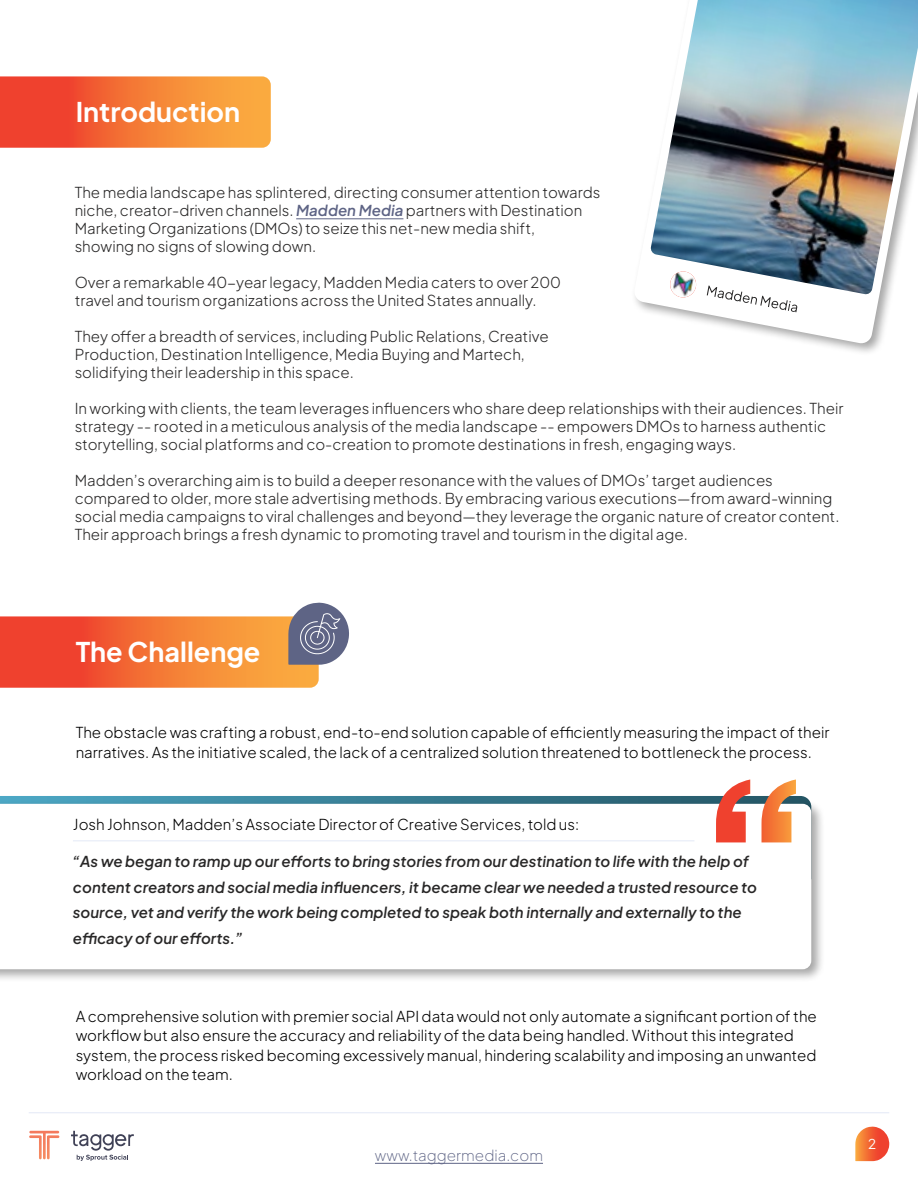
<style>
.page{position:relative;width:918px;height:1188px;background:#fff}
.page>*{position:absolute;margin:0;border:0;box-sizing:border-box;transform-origin:0 0}
.t1{font:700 27px "Plus Jakarta Sans";color:#fff}
.t2{font:300 15px/18px "Plus Jakarta Sans";color:#282727}
.t3{font:300 15px/19.5px "Plus Jakarta Sans";color:#000}
.t4{font:italic 600 15px/25.5px "Plus Jakarta Sans";color:#282727}
.t5{font:200 15px "Plus Jakarta Sans";color:#5e6485}
.t6{font:13.5px "Plus Jakarta Sans";color:#fff}
.s1{font-weight:600;font-style:italic;color:#5e6485}
</style>
<div class="page">
<svg style="left:855px;top:1126px;width:34px;height:35px"></svg>
<hr style="left:375px;top:1163px;width:168px;height:1px;background:#5e6485">
<svg style="left:29px;top:1131px;width:30px;height:28px"></svg>
<svg style="left:71px;top:1131px;width:63px;height:30px"></svg>
<hr style="left:29px;top:1112px;width:860px;height:1px;background:#e3e9f6">
<svg style="left:0;top:76px;width:271px;height:72px;background:#f47538"></svg>
<hr style="left:296px;top:219px;width:107px;height:1px;background:#5e6485">
<div style="left:631px;top:0;width:287px;height:356px;background:#000;opacity:.35"></div>
<svg style="left:633px;top:0;width:285px;height:344px"></svg>
<img style="left:650px;top:0;width:268px;height:295px">
<svg style="left:669px;top:270px;width:28px;height:1px"></svg>
<img style="left:669px;top:271px;width:28px;height:28px">
<svg style="left:0;top:602px;width:349px;height:86px"></svg>
<svg style="left:707px;top:286px;width:90px;height:26px"></svg>
<svg style="left:0;top:796px;width:810px;height:5px;background:#3a8298"></svg>
<div style="left:0;top:801px;width:825px;height:181px;background:#000;opacity:.35"></div>
<svg style="left:0;top:804px;width:811px;height:165px"></svg>
<hr style="left:73px;top:840px;width:621px;height:1px;background:#e3e9f6">
<svg style="left:716px;top:779px;width:80px;height:63px"></svg>
<h1 class="t1" style="left:76px;top:88px;width:166px">Introduction</h1>
<p class="t2" style="left:75px;top:182px;width:527px">The media landscape has splintered, directing consumer attention towards niche, creator-driven channels. <span class="s1">Madden Media</span> partners with Destination Marketing Organizations (DMOs) to seize this net-new media shift,<br>showing no signs of slowing down.</p>
<p class="t2" style="left:75px;top:272px;width:488px">Over a remarkable 40-year legacy, Madden Media caters to over 200 travel and tourism organizations across the United States annually.</p>
<p class="t2" style="left:75px;top:326px;width:475px">They offer a breadth of services, including Public Relations, Creative<br>Production, Destination Intelligence, Media Buying and Martech, solidifying their leadership in this space.</p>
<p class="t2" style="left:75px;top:398px;width:770px">In working with clients, the team leverages influencers who share deep relationships with their audiences. Their strategy -- rooted in a meticulous analysis of the media landscape -- empowers DMOs to harness authentic storytelling, social platforms and co-creation to promote destinations in fresh, engaging ways.</p>
<p class="t2" style="left:75px;top:470px;width:766px">Madden’s overarching aim is to build a deeper resonance with the values of DMOs’ target audiences compared to older, more stale advertising methods. By embracing various executions—from award-winning social media campaigns to viral challenges and beyond—they leverage the organic nature of creator content.<br>Their approach brings a fresh dynamic to promoting travel and tourism in the digital age.</p>
<h1 class="t1" style="left:76px;top:628px;width:186px">The Challenge</h1>
<p class="t3" style="left:76px;top:722px;width:755px">The obstacle was crafting a robust, end-to-end solution capable of efficiently measuring the impact of their narratives. As the initiative scaled, the lack of a centralized solution threatened to bottleneck the process.</p>
<p class="t3" style="left:73px;top:814px;width:508px">Josh Johnson, Madden’s Associate Director of Creative Services, told us:</p>
<p class="t4" style="left:73px;top:847px;width:686px">“As we began to ramp up our efforts to bring stories from our destination to life with the help of content creators and social media influencers, it became clear we needed a trusted resource to source, vet and verify the work being completed to speak both internally and externally to the efficacy of our efforts.”</p>
<p class="t3" style="left:76px;top:1005px;width:743px">A comprehensive solution with premier social API data would not only automate a significant portion of the workflow but also ensure the accuracy and reliability of the data being handled. Without this integrated system, the process risked becoming excessively manual, hindering scalability and imposing an unwanted workload on the team.</p>
<p class="t5" style="left:375px;top:1143px;width:170px">www.taggermedia.com</p>
<p class="t6" style="left:868px;top:1133px;width:10px">2</p>
</div>
